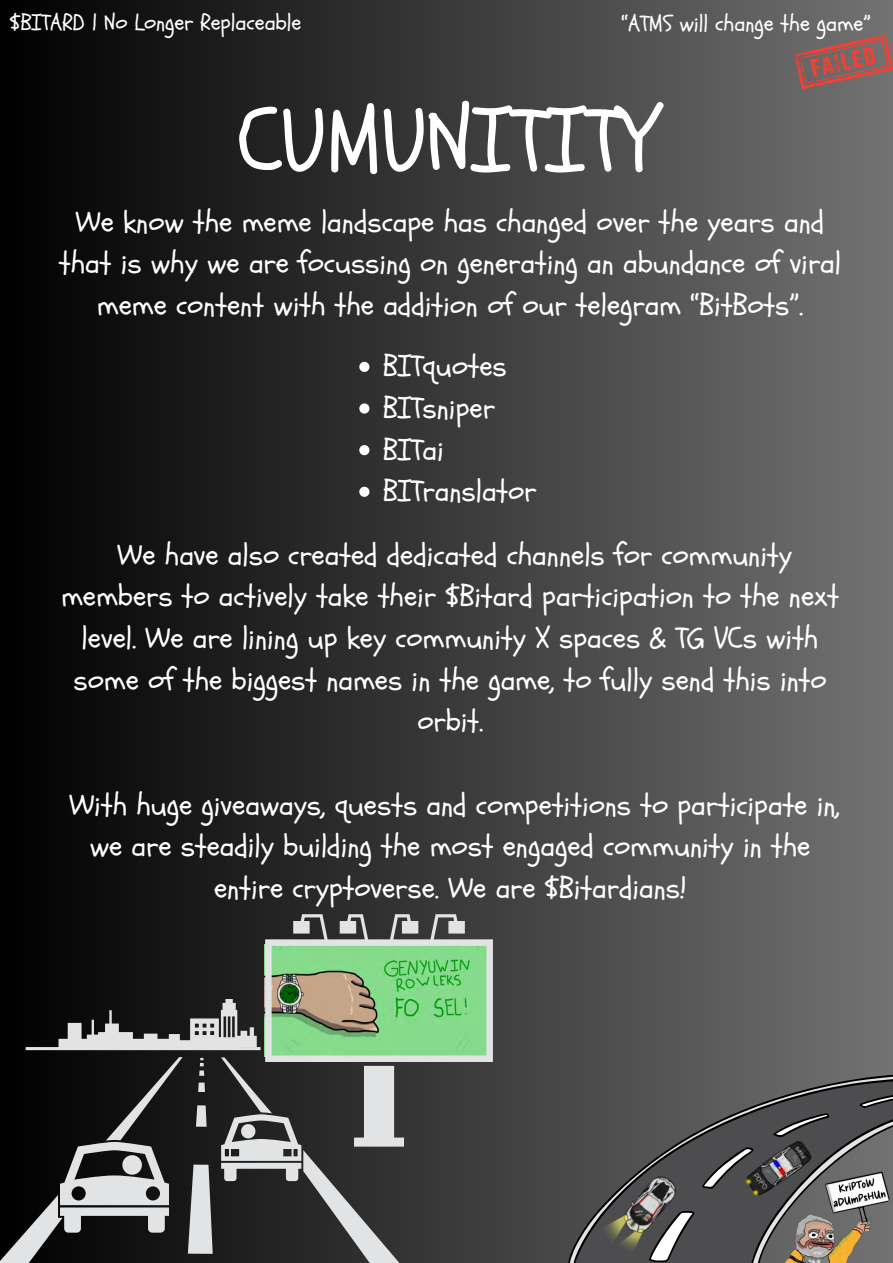
<style>
.page{position:relative;width:893px;height:1263px;background:#fff}
.page>*{position:absolute;margin:0;border:0;box-sizing:border-box;transform-origin:0 0}
.t1{font:90px "Schoolbell";color:#fff}
.t2{font:30px/41.6px "Schoolbell";color:#fff;text-align:center}
.t3{font:22.5px "Schoolbell";color:#fff}
</style>
<div class="page">
<div style="left:0;top:0;width:893px;height:1263px;background:linear-gradient(to right,#000,#727272)"></div>
<svg style="left:570px;top:1076px;width:323px;height:187px;background:#525253"></svg>
<svg style="left:651px;top:1095px;width:242px;height:166px;background:#585859"></svg>
<img style="left:723px;top:1113px;width:111px;height:111px">
<img style="left:582px;top:1148px;width:128px;height:115px">
<svg style="left:0;top:914px;width:493px;height:349px;background:#4a534a"></svg>
<svg style="left:794px;top:35px;width:99px;height:54px;background:#915f5c"></svg>
<img style="left:783px;top:1167px;width:110px;height:96px">
<svg style="left:359px;top:362px;width:10px;height:10px"></svg>
<svg style="left:359px;top:403px;width:10px;height:11px"></svg>
<svg style="left:359px;top:445px;width:10px;height:10px"></svg>
<svg style="left:359px;top:487px;width:10px;height:10px"></svg>
<h2 class="t3" style="left:10px;top:8px;width:293px">$BITARD | No Longer Replaceable</h2>
<p class="t3" style="left:621px;top:8px;width:250px">“ATMS will change the game”</p>
<h1 class="t1" style="left:238px;top:81px;width:418px">CUMUNITITY</h1>
<h2 class="t2" style="left:59px;top:202px;width:783px">We know the meme landscape has changed over the years and that is why we are focussing on generating an abundance of viral meme content with the addition of our telegram “BitBots”.</h2>
<p class="t2" style="left:383px;top:346px;width:125px">BITquotes</p>
<p class="t2" style="left:383px;top:388px;width:114px">BITsniper</p>
<p class="t2" style="left:383px;top:430px;width:63px">BITai</p>
<p class="t2" style="left:383px;top:471px;width:155px">BITranslator</p>
<h2 class="t2" style="left:61px;top:535px;width:779px">We have also created dedicated channels for community members to actively take their $Bitard participation to the next level. We are lining up key community X spaces &amp; TG VCs with some of the biggest names in the game, to fully send this into orbit.</h2>
<p class="t2" style="left:69px;top:784px;width:772px">With huge giveaways, quests and competitions to participate in, we are steadily building the most engaged community in the entire cryptoverse. We are $Bitardians!</p>
</div>
